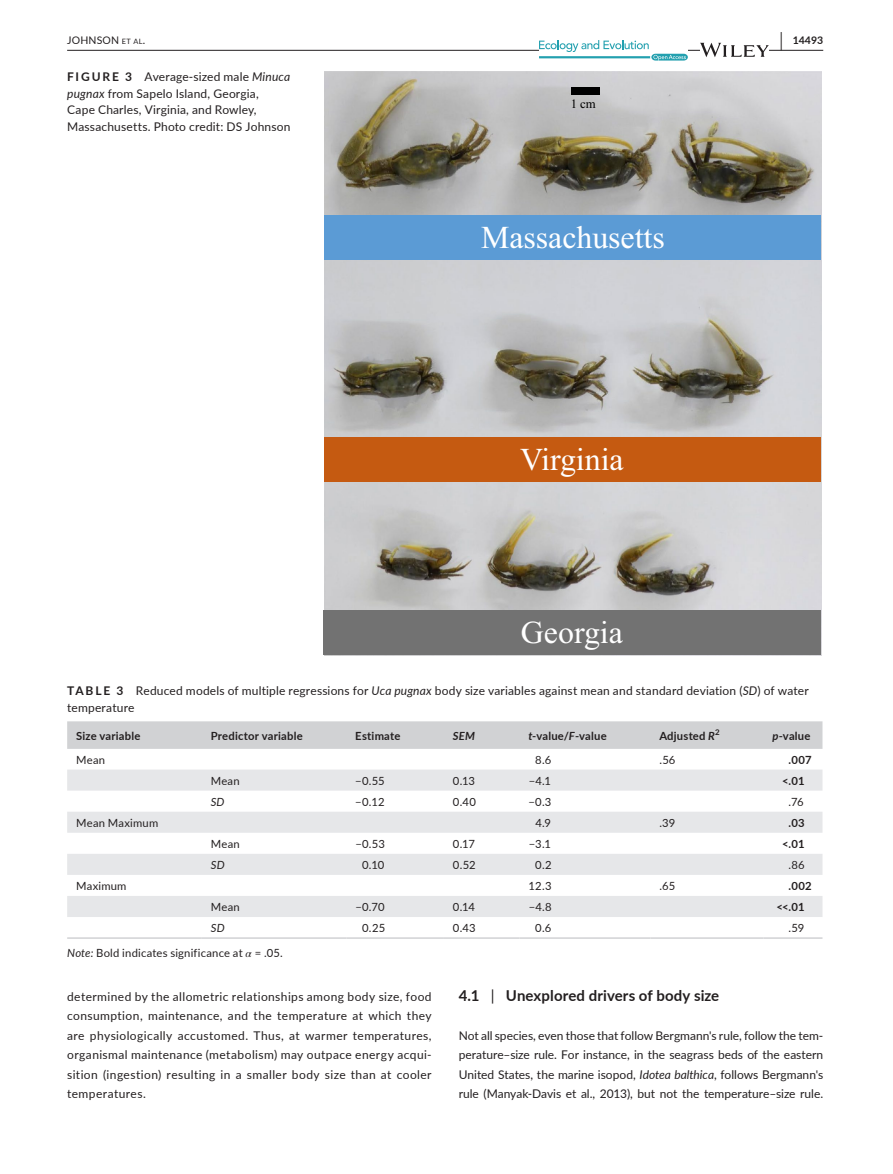
<style>
.page{position:relative;width:893px;height:1174px;background:#fff}
.page>*{position:absolute;margin:0;border:0;box-sizing:border-box;transform-origin:0 0}
.t1{font:31.8px "Times New Roman";color:#fff}
.t2{font:700 19.5px "Lato";color:#231f20;scale:.48 1}
.t3{font:700 15px "Lato";letter-spacing:.01em;color:#231f20}
.t4{font:12.75px "Times New Roman";color:#000}
.t5{font:12px/19.5px "Lato";letter-spacing:.015em;color:#231f20;text-align:justify}
.t6{font:11.25px "Lato";letter-spacing:.015em;color:#231f20}
.t7{font:700 11.25px "Lato";letter-spacing:.02em;color:#231f20}
.t8{font:italic 11.25px "Lato";color:#231f20}
.t9{font:italic 700 11.25px "Lato";color:#231f20}
.t10{font:10.5px "Lato";letter-spacing:.02em;color:#231f20}
.t11{font:700 10.5px "Lato";color:#231f20}
.t12{font:700 7.8px "Lato";color:#231f20}
.s1{font-size:7.35px}
.s2{font-weight:700}
.s3{font-style:italic}
.s4{font-family:"STIX";font-style:italic}
.s5{font-weight:400}
</style>
<div class="page">
<hr style="left:67px;top:50px;width:756px;height:1px;background:#231f20">
<svg style="left:539px;top:40px;width:149px;height:21px"></svg>
<svg style="left:700px;top:43px;width:69px;height:14px"></svg>
<img style="left:324px;top:72px;width:497px;height:583px">
<div style="left:325px;top:215px;width:496px;height:44px;background:#5b9bd5"></div>
<div style="left:324px;top:609px;width:497px;height:45px;background:#727272"></div>
<div style="left:325px;top:437px;width:496px;height:44px;background:#c55a11"></div>
<div style="left:571px;top:87px;width:29px;height:8px;background:#000"></div>
<div style="left:67px;top:721px;width:755px;height:28px;background:#d1d2d4"></div>
<svg style="left:67px;top:769px;width:755px;height:148px;fill:#e6e7e9"></svg>
<hr style="left:67px;top:937px;width:135px;height:1px;background:#d1d2d4">
<hr style="left:202px;top:937px;width:144px;height:1px;background:#d1d2d4">
<hr style="left:346px;top:937px;width:98px;height:1px;background:#d1d2d4">
<hr style="left:444px;top:937px;width:75px;height:1px;background:#d1d2d4">
<hr style="left:519px;top:937px;width:131px;height:1px;background:#d1d2d4">
<hr style="left:650px;top:937px;width:113px;height:1px;background:#d1d2d4">
<hr style="left:763px;top:937px;width:59px;height:1px;background:#d1d2d4">
<h2 class="t2" style="left:780px;top:25px;width:7px">|</h2>
<p class="t10" style="left:67px;top:33px;width:80px">JOHNSON <span class="s1">et al</span>.</p>
<p class="t11" style="left:793px;top:33px;width:32px">14493</p>
<p class="t5" style="left:67px;top:68px;width:225px;line-height:16.5px;text-align:left"><span class="s2">FIGURE 3</span> Average-sized male <span class="s3">Minuca pugnax</span> from Sapelo Island, Georgia,<br>Cape Charles, Virginia, and Rowley, Massachusetts. Photo credit: DS Johnson</p>
<p class="t4" style="left:571px;top:95px;width:27px">1 cm</p>
<h1 class="t1" style="left:481px;top:216px;width:185px">Massachusetts</h1>
<h1 class="t1" style="left:520px;top:438px;width:105px">Virginia</h1>
<h1 class="t1" style="left:521px;top:611px;width:103px">Georgia</h1>
<p class="t5" style="left:67px;top:682px;width:743px;line-height:16.5px"><span class="s2">TABLE 3</span> Reduced models of multiple regressions for <span class="s3">Uca pugnax</span> body size variables against mean and standard deviation (<span class="s3">SD</span>) of water temperature</p>
<p class="t7" style="left:76px;top:727px;width:66px">Size variable</p>
<p class="t7" style="left:211px;top:727px;width:93px">Predictor variable</p>
<p class="t7" style="left:355px;top:727px;width:47px">Estimate</p>
<p class="t9" style="left:453px;top:727px;width:23px">SEM</p>
<p class="t7" style="left:528px;top:727px;width:80px"><span class="s3">t</span>-value/<span class="s3">F</span>-value</p>
<p class="t7" style="left:659px;top:727px;width:57px">Adjusted <span class="s3">R</span></p>
<p class="t12" style="left:715px;top:726px;width:6px">2</p>
<p class="t7" style="left:772px;top:727px;width:40px"><span class="s3">p</span>-value</p>
<p class="t6" style="left:76px;top:751px;width:30px">Mean</p>
<p class="t6" style="left:535px;top:751px;width:18px">8.6</p>
<p class="t6" style="left:659px;top:751px;width:18px">.56</p>
<p class="t7" style="left:789px;top:751px;width:24px">.007</p>
<p class="t6" style="left:211px;top:772px;width:30px">Mean</p>
<p class="t6" style="left:355px;top:772px;width:31px">−0.55</p>
<p class="t6" style="left:453px;top:772px;width:24px">0.13</p>
<p class="t6" style="left:529px;top:772px;width:24px">−4.1</p>
<p class="t7" style="left:782px;top:772px;width:24px">&lt;.01</p>
<p class="t8" style="left:211px;top:793px;width:15px">SD</p>
<p class="t6" style="left:355px;top:793px;width:31px">−0.12</p>
<p class="t6" style="left:453px;top:793px;width:24px">0.40</p>
<p class="t6" style="left:528px;top:793px;width:25px">−0.3</p>
<p class="t6" style="left:789px;top:793px;width:17px">.76</p>
<p class="t6" style="left:76px;top:814px;width:84px">Mean Maximum</p>
<p class="t6" style="left:535px;top:814px;width:17px">4.9</p>
<p class="t6" style="left:659px;top:814px;width:18px">.39</p>
<p class="t7" style="left:789px;top:814px;width:18px">.03</p>
<p class="t6" style="left:211px;top:835px;width:30px">Mean</p>
<p class="t6" style="left:355px;top:835px;width:31px">−0.53</p>
<p class="t6" style="left:453px;top:835px;width:23px">0.17</p>
<p class="t6" style="left:529px;top:835px;width:24px">−3.1</p>
<p class="t7" style="left:782px;top:835px;width:24px">&lt;.01</p>
<p class="t8" style="left:211px;top:856px;width:15px">SD</p>
<p class="t6" style="left:362px;top:856px;width:24px">0.10</p>
<p class="t6" style="left:453px;top:856px;width:24px">0.52</p>
<p class="t6" style="left:535px;top:856px;width:18px">0.2</p>
<p class="t6" style="left:789px;top:856px;width:18px">.86</p>
<p class="t6" style="left:76px;top:877px;width:52px">Maximum</p>
<p class="t6" style="left:529px;top:877px;width:24px">12.3</p>
<p class="t6" style="left:659px;top:877px;width:17px">.65</p>
<p class="t7" style="left:789px;top:877px;width:25px">.002</p>
<p class="t6" style="left:211px;top:899px;width:30px">Mean</p>
<p class="t6" style="left:355px;top:899px;width:31px">−0.70</p>
<p class="t6" style="left:453px;top:899px;width:23px">0.14</p>
<p class="t6" style="left:529px;top:899px;width:24px">−4.8</p>
<p class="t7" style="left:776px;top:898px;width:30px">&lt;&lt;.01</p>
<p class="t8" style="left:211px;top:920px;width:15px">SD</p>
<p class="t6" style="left:362px;top:920px;width:25px">0.25</p>
<p class="t6" style="left:453px;top:920px;width:24px">0.43</p>
<p class="t6" style="left:535px;top:920px;width:18px">0.6</p>
<p class="t6" style="left:789px;top:920px;width:17px">.59</p>
<p class="t6" style="left:67px;top:944px;width:217px"><span class="s3">Note:</span> Bold indicates significance at <span class="s4">α</span> = .05.</p>
<p class="t5" style="left:67px;top:986px;width:366px">determined by the allometric relationships among body size, food consumption, maintenance, and the temperature at which they are physiologically accustomed. Thus, at warmer temperatures, organismal maintenance (metabolism) may outpace energy acqui&shy;sition (ingestion) resulting in a smaller body size than at cooler temperatures.</p>
<p class="t3" style="left:459px;top:984px;width:262px">4.1 <span class="s5">|</span> Unexplored drivers of body size</p>
<p class="t5" style="left:459px;top:1025px;width:366px">Not all species, even those that follow Bergmann's rule, follow the tem&shy;perature–size rule. For instance, in the seagrass beds of the eastern United States, the marine isopod, <span class="s3">Idotea balthica</span>, follows Bergmann's rule (Manyak-Davis et al., 2013), but not the temperature–size rule.</p>
</div>
